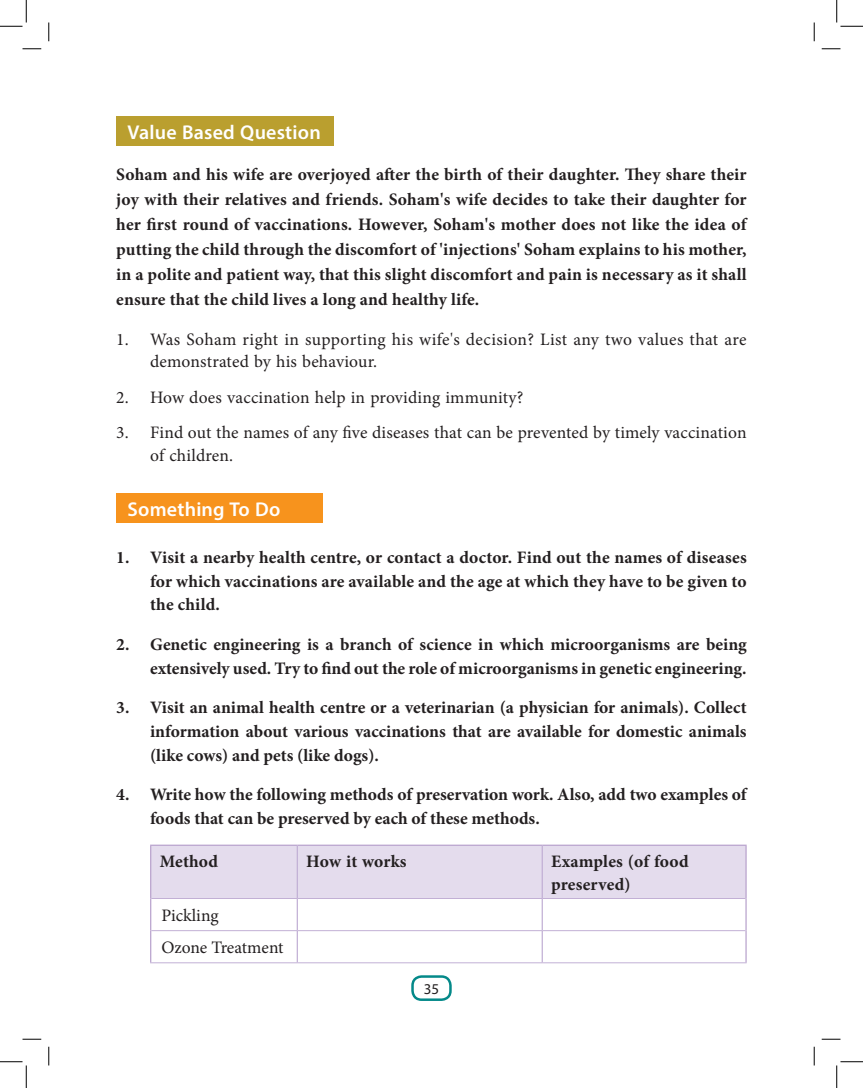
<style>
.page{position:relative;width:863px;height:1088px;background:#fff}
.page>*{position:absolute;margin:0;border:0;box-sizing:border-box;transform-origin:0 0}
.t1{font:600 20px "Myriad Pro";letter-spacing:.01em;color:#fff}
.t2{font:700 17.5px/23.8px "Minion Pro";color:#231f20;text-align:justify}
.t3{font:17.5px/22.5px "Minion Pro";letter-spacing:.01em;color:#231f20}
.t4{font:15px "Myriad Pro";color:#231f20}
</style>
<div class="page">
<div style="left:411px;top:975px;width:40px;height:25px;border:2px solid #048989;border-radius:9px"></div>
<div style="left:116px;top:116px;width:217px;height:30px;background:#ba9f2f"></div>
<div style="left:116px;top:493px;width:206px;height:30px;background:#f7931d"></div>
<div style="left:151px;top:845px;width:594px;height:53px;background:#e4dced"></div>
<hr style="left:150px;top:844px;width:147px;height:1px;background:#b9a3cd">
<hr style="left:150px;top:845px;width:1px;height:53px;background:#b9a3cd">
<hr style="left:297px;top:844px;width:245px;height:1px;background:#b9a3cd">
<hr style="left:542px;top:844px;width:204px;height:1px;background:#b9a3cd">
<hr style="left:745px;top:845px;width:1px;height:53px;background:#b9a3cd">
<hr style="left:150px;top:898px;width:1px;height:32px;background:#b9a3cd">
<hr style="left:745px;top:898px;width:1px;height:32px;background:#b9a3cd">
<hr style="left:150px;top:930px;width:1px;height:32px;background:#b9a3cd">
<hr style="left:745px;top:930px;width:1px;height:32px;background:#b9a3cd">
<hr style="left:297px;top:845px;width:1px;height:53px;background:#c2b0d5">
<hr style="left:541px;top:845px;width:2px;height:53px;background:#c2b0d5">
<hr style="left:297px;top:898px;width:1px;height:32px;background:#c2b0d5">
<hr style="left:541px;top:898px;width:2px;height:32px;background:#c2b0d5">
<hr style="left:297px;top:931px;width:1px;height:31px;background:#c2b0d5">
<hr style="left:541px;top:931px;width:2px;height:31px;background:#c2b0d5">
<hr style="left:151px;top:898px;width:146px;height:1px;background:#c2b0d5">
<hr style="left:297px;top:898px;width:245px;height:1px;background:#c2b0d5">
<hr style="left:542px;top:898px;width:203px;height:1px;background:#c2b0d5">
<hr style="left:151px;top:930px;width:146px;height:1px;background:#c2b0d5">
<hr style="left:297px;top:930px;width:245px;height:1px;background:#c2b0d5">
<hr style="left:542px;top:930px;width:203px;height:1px;background:#c2b0d5">
<hr style="left:150px;top:962px;width:147px;height:1px;background:#c2b0d5">
<hr style="left:297px;top:962px;width:245px;height:1px;background:#c2b0d5">
<hr style="left:542px;top:962px;width:204px;height:1px;background:#c2b0d5">
<svg style="left:22px;top:48px;width:19px;height:2px"></svg>
<svg style="left:821px;top:48px;width:19px;height:2px"></svg>
<svg style="left:22px;top:1038px;width:19px;height:2px"></svg>
<svg style="left:821px;top:1038px;width:19px;height:2px"></svg>
<svg style="left:48px;top:22px;width:2px;height:19px"></svg>
<svg style="left:48px;top:1046px;width:2px;height:19px"></svg>
<svg style="left:813px;top:22px;width:2px;height:19px"></svg>
<svg style="left:813px;top:1046px;width:2px;height:19px"></svg>
<svg style="left:0;top:0;width:27px;height:27px"></svg>
<svg style="left:0;top:1061px;width:27px;height:27px"></svg>
<svg style="left:836px;top:0;width:26px;height:27px"></svg>
<svg style="left:836px;top:1061px;width:26px;height:27px"></svg>
<p class="t1" style="left:128px;top:119px;width:195px">Value Based Question</p>
<p class="t2" style="left:116px;top:162px;width:632px;line-height:25px">Soham and his wife are overjoyed after the birth of their daughter. They share their joy with their relatives and friends. Soham's wife decides to take their daughter for her first round of vaccinations. However, Soham's mother does not like the idea of putting the child through the discomfort of 'injections' Soham explains to his mother, in a polite and patient way, that this slight discomfort and pain is necessary as it shall ensure that the child lives a long and healthy life.</p>
<p class="t3" style="left:150px;top:328px;width:598px;text-indent:-34px">1. Was Soham right in supporting his wife's decision? List any two values that are demonstrated by his behaviour.</p>
<p class="t3" style="left:116px;top:386px;width:408px">2. How does vaccination help in providing immunity?</p>
<p class="t3" style="left:150px;top:421px;width:598px;text-indent:-34px">3. Find out the names of any five diseases that can be prevented by timely vaccination of children.</p>
<p class="t1" style="left:128px;top:496px;width:154px">Something To Do</p>
<p class="t2" style="left:150px;top:545px;width:598px;text-indent:-34px">1. Visit a nearby health centre, or contact a doctor. Find out the names of diseases for which vaccinations are available and the age at which they have to be given to the child.</p>
<p class="t2" style="left:116px;top:632px;width:632px;text-align:right">2. Genetic engineering is a branch of science in which microorganisms are being extensively used. Try to find out the role of microorganisms in genetic engineering.</p>
<p class="t2" style="left:150px;top:695px;width:598px;text-indent:-34px">3. Visit an animal health centre or a veterinarian (a physician for animals). Collect information about various vaccinations that are available for domestic animals (like cows) and pets (like dogs).</p>
<p class="t2" style="left:150px;top:782px;width:598px;text-indent:-34px">4. Write how the following methods of preservation work. Also, add two examples of foods that can be preserved by each of these methods.</p>
<p class="t2" style="left:160px;top:849px;width:60px">Method</p>
<p class="t2" style="left:306px;top:849px;width:102px">How it works</p>
<p class="t2" style="left:551px;top:850px;width:139px;line-height:22.5px">Examples (of food preserved)</p>
<p class="t3" style="left:161px;top:899px;width:124px;line-height:32.1px">Pickling<br>Ozone Treatment</p>
<p class="t4" style="left:423px;top:979px;width:17px">35</p>
</div>
